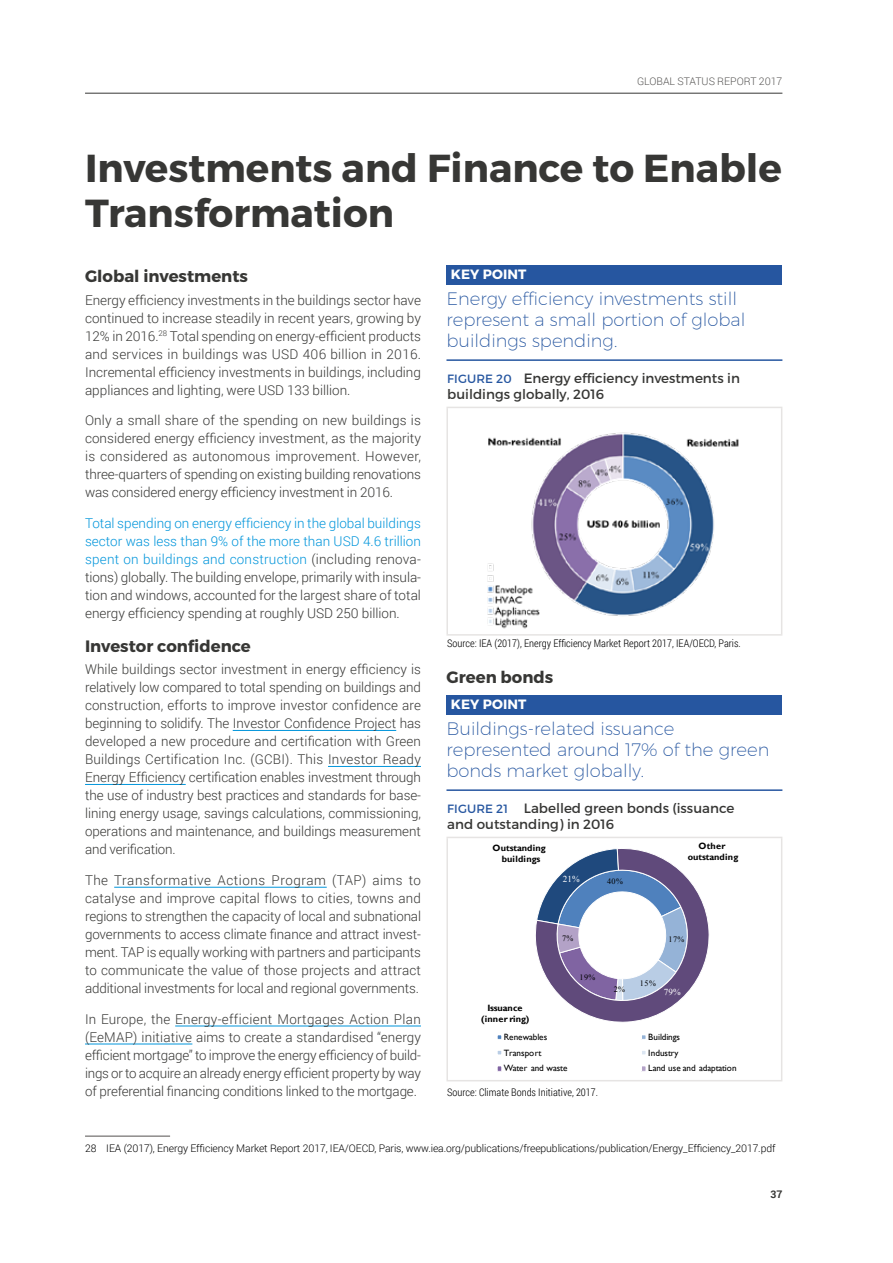
<style>
.page{position:relative;width:893px;height:1263px;background:#fff}
.page>*{position:absolute;margin:0;border:0;box-sizing:border-box;transform-origin:0 0}
.t1{font:700 39px/45px "Montserrat";color:#373735}
.t2{font:200 18px/21px "Montserrat";color:#2656a0}
.t3{font:700 16.5px "Montserrat";color:#373735}
.t4{font:300 13.5px/18px "Roboto";letter-spacing:-.01em;color:#373735;text-align:justify}
.t5{font:13.5px/16.2px "Montserrat";color:#373735}
.t6{font:700 13.5px "Montserrat";letter-spacing:.01em;color:#fff}
.t7{font:300 10.5px "Roboto";letter-spacing:-.01em;color:#000}
.t8{font:300 10.5px "Roboto Condensed";color:#000}
.t9{font:300 10.5px "Roboto";color:#575554}
.t10{font:700 10.5px "Roboto";color:#373735}
.t11{font:9.15px "Gill Sans";color:#000}
.t12{font:700 9.15px/10.9px "Gill Sans";letter-spacing:.015em;color:#000;text-align:center}
.t13{font:9.15px "Gill Sans";letter-spacing:-.025em;color:#000}
.t14{font:9.15px "Times New Roman";color:#fff}
.t15{font:8.25px "Times New Roman";letter-spacing:.055em;color:#000}
.s1{color:#0095db}
.s2{font-size:12px;color:#2656a0}
</style>
<div class="page">
<hr style="left:85px;top:93px;width:697px;height:1px;background:#373735">
<hr style="left:85px;top:1135px;width:85px;height:2px;background:#8d8b8a">
<hr style="left:233px;top:730px;width:163px;height:1px;background:#0095db">
<hr style="left:328px;top:766px;width:93px;height:1px;background:#0095db">
<hr style="left:85px;top:784px;width:101px;height:1px;background:#0095db">
<hr style="left:114px;top:887px;width:213px;height:1px;background:#0095db">
<hr style="left:175px;top:1026px;width:246px;height:1px;background:#0095db">
<hr style="left:85px;top:1044px;width:107px;height:1px;background:#0095db">
<div style="left:446px;top:265px;width:336px;height:20px;background:#2656a0"></div>
<hr style="left:446px;top:359px;width:336px;height:2px;background:#2656a0">
<div style="left:446px;top:695px;width:336px;height:20px;background:#2656a0"></div>
<hr style="left:446px;top:789px;width:336px;height:2px;background:#2656a0">
<hr style="left:446px;top:407px;width:336px;height:1px;background:#e6e4e3">
<hr style="left:446px;top:408px;width:2px;height:226px;background:#e6e4e3">
<hr style="left:781px;top:408px;width:1px;height:226px;background:#e6e4e3">
<hr style="left:446px;top:634px;width:336px;height:2px;background:#e6e4e3">
<img style="left:487px;top:432px;width:252px;height:197px">
<hr style="left:446px;top:837px;width:336px;height:1px;background:#e6e4e3">
<hr style="left:446px;top:838px;width:2px;height:242px;background:#e6e4e3">
<hr style="left:781px;top:838px;width:1px;height:242px;background:#e6e4e3">
<hr style="left:446px;top:1080px;width:336px;height:1px;background:#e6e4e3">
<svg style="left:535px;top:848px;width:174px;height:175px"></svg>
<svg style="left:497px;top:1035px;width:5px;height:5px"></svg>
<svg style="left:641px;top:1035px;width:5px;height:5px"></svg>
<svg style="left:497px;top:1051px;width:5px;height:4px"></svg>
<svg style="left:642px;top:1051px;width:4px;height:4px"></svg>
<svg style="left:497px;top:1066px;width:5px;height:6px"></svg>
<svg style="left:641px;top:1066px;width:5px;height:6px"></svg>
<p class="t9" style="left:637px;top:74px;width:147px">GLOBAL STATUS REPORT 2017</p>
<h1 class="t1" style="left:85px;top:147px;width:698px">Investments and Finance to Enable<br>Transformation</h1>
<p class="t3" style="left:85px;top:266px;width:164px">Global investments</p>
<p class="t4" style="left:85px;top:290px;width:338px">Energy efficiency investments in the buildings sector have continued to increase steadily in recent years, growing by 12% in 2016.<sup>28</sup> Total spending on energy-efficient products and services in buildings was USD 406 billion in 2016.<br>Incremental efficiency investments in buildings, including appliances and lighting, were USD 133 billion.</p>
<p class="t4" style="left:85px;top:411px;width:337px">Only a small share of the spending on new buildings is considered energy efficiency investment, as the majority is considered as autonomous improvement. However, three-quarters of spending on existing building renovations was considered energy efficiency investment in 2016.</p>
<p class="t4" style="left:85px;top:514px;width:337px"><span class="s1">Total spending on energy efficiency in the global buildings sector was less than 9% of the more than USD 4.6 trillion spent on buildings and construction</span> (including renova&shy;tions) globally. The building envelope, primarily with insula&shy;tion and windows, accounted for the largest share of total energy efficiency spending at roughly USD 250 billion.</p>
<p class="t3" style="left:85px;top:636px;width:167px">Investor confidence</p>
<p class="t4" style="left:85px;top:660px;width:337px">While buildings sector investment in energy efficiency is relatively low compared to total spending on buildings and construction, efforts to improve investor confidence are beginning to solidify. The Investor Confidence Project has developed a new procedure and certification with Green Buildings Certification Inc. (GCBI). This Investor Ready Energy Efficiency certification enables investment through the use of industry best practices and standards for base&shy;lining energy usage, savings calculations, commissioning, operations and maintenance, and buildings measurement and verification.</p>
<p class="t4" style="left:85px;top:871px;width:337px">The Transformative Actions Program (TAP) aims to catalyse and improve capital flows to cities, towns and regions to strengthen the capacity of local and subnational governments to access climate finance and attract invest&shy;ment. TAP is equally working with partners and participants to communicate the value of those projects and attract additional investments for local and regional governments.</p>
<p class="t4" style="left:85px;top:1009px;width:337px">In Europe, the Energy-efficient Mortgages Action Plan (EeMAP) initiative aims to create a standardised “energy efficient mortgage” to improve the energy efficiency of build&shy;ings or to acquire an already energy efficient property by way of preferential financing conditions linked to the mortgage.</p>
<p class="t6" style="left:451px;top:266px;width:77px">KEY POINT</p>
<h2 class="t2" style="left:446px;top:287px;width:301px">Energy efficiency investments still represent a small portion of global buildings spending.</h2>
<p class="t5" style="left:447px;top:370px;width:294px"><span class="s2">FIGURE 20</span> Energy efficiency investments in buildings globally, 2016</p>
<p class="t8" style="left:447px;top:636px;width:295px">Source: IEA (2017), Energy Efficiency Market Report 2017, IEA/OECD, Paris.</p>
<p class="t3" style="left:446px;top:667px;width:108px">Green bonds</p>
<p class="t6" style="left:451px;top:696px;width:77px">KEY POINT</p>
<h2 class="t2" style="left:446px;top:717px;width:324px">Buildings-related issuance represented around 17% of the green bonds market globally.</h2>
<p class="t5" style="left:447px;top:800px;width:289px"><span class="s2">FIGURE 21</span> Labelled green bonds (issuance and outstanding) in 2016</p>
<p class="t12" style="left:493px;top:842px;width:55px">Outstanding buildings</p>
<p class="t14" style="left:563px;top:872px;width:18px">21%</p>
<p class="t15" style="left:607px;top:876px;width:17px">40%</p>
<p class="t12" style="left:688px;top:840px;width:52px">Other outstanding</p>
<p class="t12" style="left:481px;top:1003px;width:50px">Issuance (inner ring)</p>
<p class="t15" style="left:562px;top:932px;width:13px">7%</p>
<p class="t15" style="left:579px;top:971px;width:17px">19%</p>
<p class="t15" style="left:614px;top:984px;width:13px">2%</p>
<p class="t15" style="left:668px;top:934px;width:17px">17%</p>
<p class="t15" style="left:640px;top:977px;width:17px">15%</p>
<p class="t14" style="left:664px;top:986px;width:18px">79%</p>
<p class="t11" style="left:504px;top:1032px;width:45px">Renewables</p>
<p class="t11" style="left:648px;top:1032px;width:33px">Buildings</p>
<p class="t11" style="left:504px;top:1047px;width:39px">Transport</p>
<p class="t11" style="left:648px;top:1047px;width:32px">Industry</p>
<p class="t13" style="left:504px;top:1063px;width:65px">Water and waste</p>
<p class="t11" style="left:648px;top:1063px;width:90px">Land use and adaptation</p>
<p class="t8" style="left:447px;top:1085px;width:152px">Source: Climate Bonds Initiative, 2017.</p>
<p class="t7" style="left:85px;top:1141px;width:692px">28 IEA (2017), Energy Efficiency Market Report 2017, IEA/OECD, Paris, www.iea.org/publications/freepublications/publication/Energy_Efficiency_2017.pdf</p>
<p class="t10" style="left:770px;top:1187px;width:14px">37</p>
</div>
